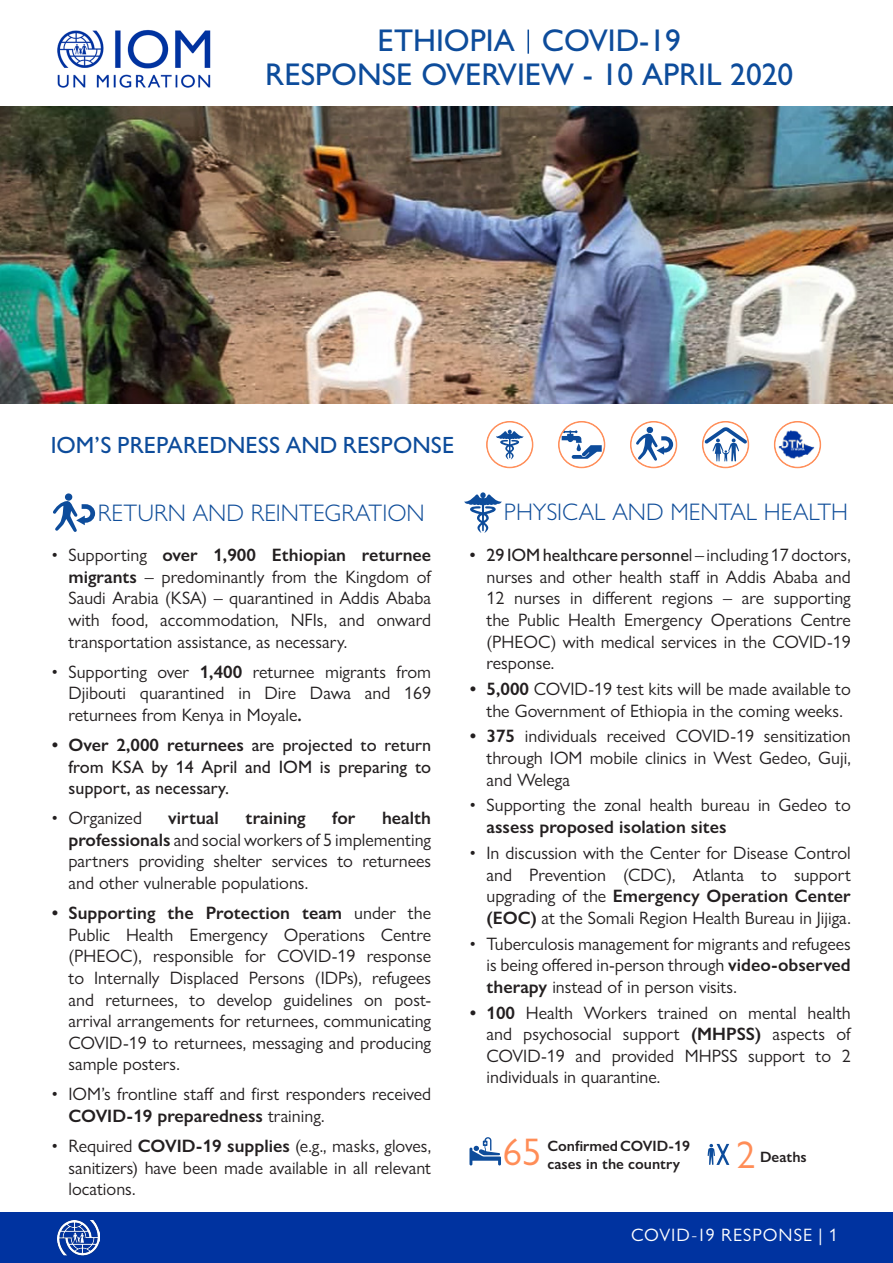
<style>
.page{position:relative;width:893px;height:1263px;background:#fff}
.page>*{position:absolute;margin:0;border:0;box-sizing:border-box;transform-origin:0 0}
.t1{font:38.55px "Gill Sans Nova";color:#ff8d57}
.t2{font:500 31.5px "Gill Sans MT Pro";color:#0d4c9b}
.t3{font:300 24px "Gill Sans Nova";color:#0f4d99}
.t4{font:500 23.55px "Gill Sans Nova";color:#0d4c9b}
.t5{font:18px/21.6px "Gill Sans Nova";color:#231f20;text-align:justify}
.t6{font:500 18px/21.6px "Gill Sans Nova";color:#231f20;text-align:justify}
.t7{font:18px "Gill Sans MT Pro";letter-spacing:.055em;color:#fff}
.t8{font:600 18px "Gill Sans Nova";color:#231f20}
.t9{font:600 15px "Gill Sans Nova";color:#231f20}
.s1{font-weight:500}
.s2{font-weight:600}
.s3{font-family:"Gill Sans Nova"}
</style>
<div class="page">
<img style="left:57px;top:29px;width:154px;height:59px">
<hr style="left:527px;top:30px;width:2px;height:24px;background:#0d4c9b">
<img style="left:0;top:106px;width:893px;height:298px">
<div style="left:0;top:1212px;width:893px;height:51px;background:#0033a0"></div>
<img style="left:57px;top:1220px;width:43px;height:36px">
<svg style="left:469px;top:1137px;width:32px;height:28px"></svg>
<svg style="left:708px;top:1144px;width:21px;height:21px"></svg>
<svg style="left:496px;top:430px;width:28px;height:30px"></svg>
<div style="left:486px;top:421px;width:47px;height:47px;border:1px solid #ff8d57;border-radius:50%"></div>
<div style="left:487px;top:422px;width:45px;height:45px;border:1px solid #ff8d57;border-radius:50%"></div>
<svg style="left:562px;top:430px;width:40px;height:29px"></svg>
<div style="left:558px;top:421px;width:47px;height:47px;border:1px solid #ff8d57;border-radius:50%"></div>
<div style="left:559px;top:422px;width:45px;height:45px;border:1px solid #ff8d57;border-radius:50%"></div>
<svg style="left:636px;top:427px;width:37px;height:34px"></svg>
<div style="left:630px;top:421px;width:47px;height:47px;border:1px solid #ff8d57;border-radius:50%"></div>
<div style="left:631px;top:422px;width:45px;height:45px;border:1px solid #ff8d57;border-radius:50%"></div>
<svg style="left:704px;top:427px;width:43px;height:34px"></svg>
<div style="left:702px;top:421px;width:47px;height:47px;border:1px solid #ff8d57;border-radius:50%"></div>
<div style="left:703px;top:422px;width:45px;height:45px;border:1px solid #ff8d57;border-radius:50%"></div>
<img style="left:778px;top:430px;width:38px;height:29px">
<div style="left:774px;top:421px;width:47px;height:47px;border:1px solid #ff8d57;border-radius:50%"></div>
<div style="left:775px;top:422px;width:45px;height:45px;border:1px solid #ff8d57;border-radius:50%"></div>
<svg style="left:53px;top:493px;width:42px;height:39px"></svg>
<svg style="left:464px;top:492px;width:38px;height:41px"></svg>
<h2 class="t2" style="left:378px;top:22px;width:305px">ETHIOPIA COVID-19</h2>
<h2 class="t2" style="left:265px;top:56px;width:529px">RESPONSE OVERVIEW - 10 APRIL 2020</h2>
<p class="t4" style="left:51px;top:431px;width:405px">IOM’S PREPAREDNESS AND RESPONSE</p>
<p class="t3" style="left:504px;top:497px;width:346px">PHYSICAL AND MENTAL HEALTH</p>
<p class="t5" style="left:486px;top:544px;width:366px;text-indent:-17px"><span class="s1">• 29 IOM healthcare personne</span>l – including 17 doctors, nurses and other health staff in Addis Ababa and 12 nurses in different regions – are supporting the Public Health Emergency Operations Centre (PHEOC) with medical services in the COVID-19 response.</p>
<p class="t5" style="left:469px;top:678px;width:383px;text-align:center"><span class="s2">• 5,000</span> COVID-19 test kits will be made available to the Government of Ethiopia in the coming weeks.</p>
<p class="t5" style="left:486px;top:725px;width:366px;text-indent:-17px"><span class="s2">• 375</span> individuals received COVID-19 sensitization through IOM mobile clinics in West Gedeo, Guji, and Welega</p>
<p class="t5" style="left:486px;top:794px;width:366px;text-indent:-17px">• Supporting the zonal health bureau in Gedeo to <span class="s2">assess proposed isolation sites</span></p>
<p class="t5" style="left:486px;top:842px;width:366px;text-indent:-17px">• In discussion with the Center for Disease Control and Prevention (CDC), Atlanta to support upgrading of the <span class="s2">Emergency Operation Center (EOC)</span> at the Somali Region Health Bureau in Jijiga.</p>
<p class="t5" style="left:486px;top:932px;width:366px;text-indent:-17px">• Tuberculosis management for migrants and refugees is being offered in-person through <span class="s2">video-observed therapy</span> instead of in person visits.</p>
<p class="t5" style="left:486px;top:1001px;width:366px;text-indent:-17px"><span class="s2">• 100</span> Health Workers trained on mental health and psychosocial support <span class="s2">(MHPSS)</span> aspects of COVID-19 and provided MHPSS support to 2 individuals in quarantine.</p>
<p class="t3" style="left:98px;top:499px;width:328px">RETURN AND REINTEGRATION</p>
<p class="t5" style="left:68px;top:544px;width:364px;text-indent:-17px">• Supporting <span class="s2">over 1,900 Ethiopian returnee migrants</span> – predominantly from the Kingdom of Saudi Arabia (KSA) – quarantined in Addis Ababa with food, accommodation, NFIs, and onward transportation assistance, as necessary.</p>
<p class="t5" style="left:68px;top:660px;width:364px;text-indent:-17px">• Supporting over <span class="s2">1,400</span> returnee migrants from Djibouti quarantined in Dire Dawa and 169 returnees from Kenya in Moyale<span class="s2">.</span></p>
<p class="t6" style="left:68px;top:734px;width:364px;text-indent:-17px"><span class="s2">• Over 2,000 returnees</span> are projected to return from KSA by 14 April and IOM is preparing to support, as necessary.</p>
<p class="t5" style="left:51px;top:807px;width:92px">• Organized</p>
<p class="t8" style="left:168px;top:807px;width:52px">virtual</p>
<p class="t8" style="left:246px;top:807px;width:62px">training</p>
<p class="t8" style="left:332px;top:807px;width:25px">for</p>
<p class="t5" style="left:68px;top:807px;width:364px;text-indent:314px"><span class="s2">health professionals</span> and social workers of 5 implementing partners providing shelter services to returnees and other vulnerable populations.</p>
<p class="t5" style="left:68px;top:902px;width:364px;text-indent:-17px"><span class="s2">• Supporting the Protection team</span> under the Public Health Emergency Operations Centre (PHEOC), responsible for COVID-19 response to Internally Displaced Persons (IDPs), refugees and returnees, to develop guidelines on post&shy;arrival arrangements for returnees, communicating COVID-19 to returnees, messaging and producing sample posters.</p>
<p class="t5" style="left:68px;top:1083px;width:364px;text-indent:-17px">• IOM’s frontline staff and first responders received<br><span class="s2">COVID-19 preparedness</span> training.</p>
<p class="t5" style="left:68px;top:1135px;width:364px;text-indent:-17px">• Required <span class="s2">COVID-19 supplies</span> (e.g., masks, gloves, sanitizers) have been made available in all relevant locations.</p>
<p class="t1" style="left:503px;top:1129px;width:40px">65</p>
<p class="t1" style="left:736px;top:1132px;width:21px">2</p>
<p class="t9" style="left:547px;top:1137px;width:144px">Confirmed COVID-19</p>
<p class="t9" style="left:547px;top:1155px;width:134px">cases in the country</p>
<p class="t9" style="left:760px;top:1147px;width:48px">Deaths</p>
<p class="t7" style="left:631px;top:1224px;width:208px">COVID-19 RESPONSE | <span class="s3">1</span></p>
</div>
